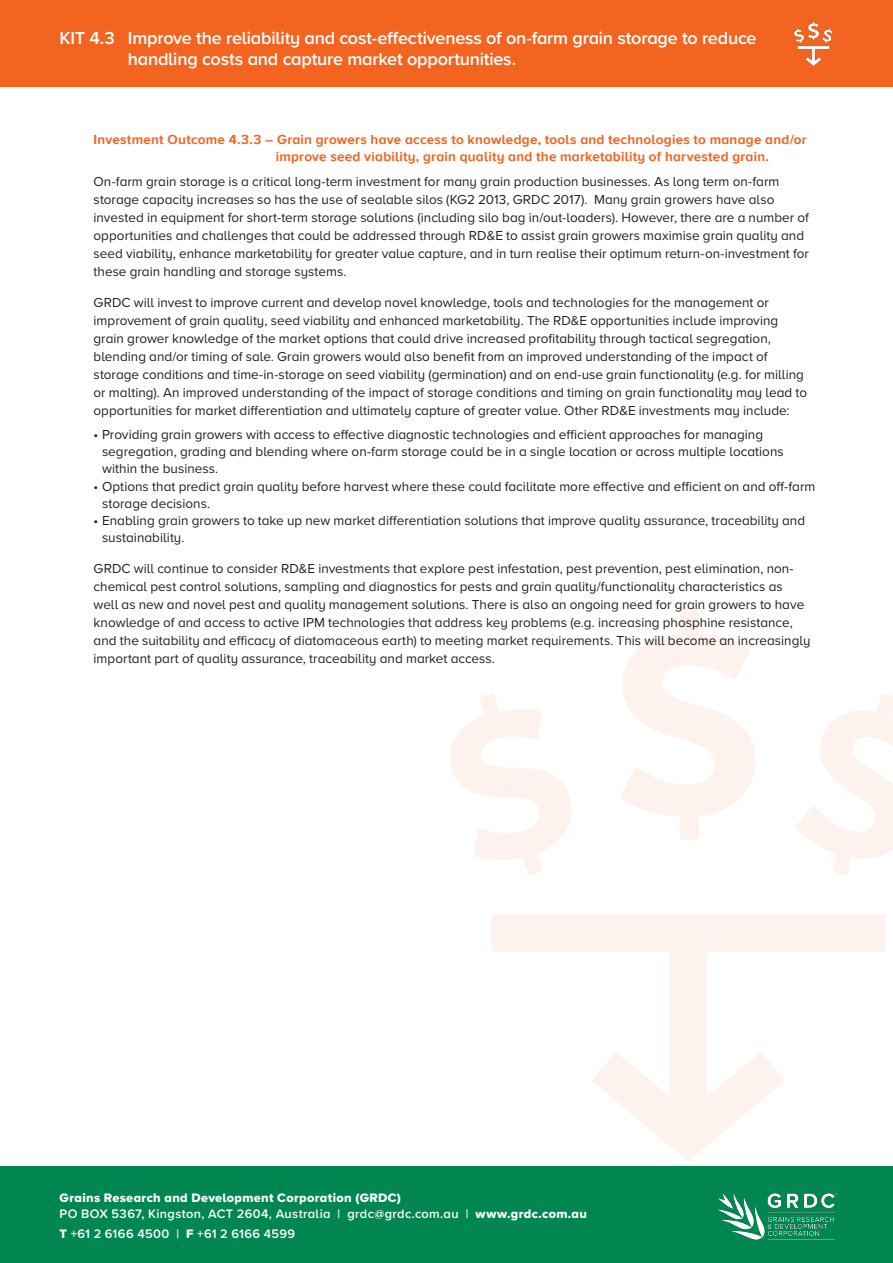
<style>
.page{position:relative;width:893px;height:1263px;background:#fff}
.page>*{position:absolute;margin:0;border:0;box-sizing:border-box;transform-origin:0 0}
.Banner_body_text{font:600 18px "Proxima Nova A";letter-spacing:-.015em;color:#fff}
.Body_text{font:13.5px/18px "Proxima Nova A";color:#231f20}
.Text_heading_2_-_col{font:700 13.5px/16.5px "Proxima Nova AW01";letter-spacing:.02em;color:#f36421}
.t1{font:600 12.75px "Proxima Nova A";letter-spacing:.03em;color:#fff}
.t2{font:12.75px "Proxima Nova A Extrabld";letter-spacing:.025em;color:#fff}
.s1{font-family:"Proxima Nova A Extrabld";font-weight:400}
</style>
<div class="page">
<div style="left:0;top:1166px;width:893px;height:97px;background:#008751"></div>
<img style="left:717px;top:1193px;width:120px;height:47px">
<div style="left:0;top:0;width:893px;height:86px;background:#f36421"></div>
<img style="left:794px;top:21px;width:39px;height:45px">
<p class="Banner_body_text" style="left:60px;top:24px;width:698px">KIT 4.3 Improve the reliability and cost-effectiveness of on-farm grain storage to reduce</p>
<p class="Banner_body_text" style="left:128px;top:46px;width:390px">handling costs and capture market opportunities.</p>
<p class="Text_heading_2_-_col" style="left:276px;top:131px;width:532px;text-indent:-182px">Investment Outcome 4.3.3 – Grain growers have access to knowledge, tools and technologies to manage and/or improve seed viability, grain quality and the marketability of harvested grain.</p>
<p class="Body_text" style="left:94px;top:172px;width:717px">On-farm grain storage is a critical long-term investment for many grain production businesses. As long term on-farm storage capacity increases so has the use of sealable silos (KG2 2013, GRDC 2017). Many grain growers have also invested in equipment for short-term storage solutions (including silo bag in/out-loaders). However, there are a number of opportunities and challenges that could be addressed through RD&amp;E to assist grain growers maximise grain quality and seed viability, enhance marketability for greater value capture, and in turn realise their optimum return-on-investment for these grain handling and storage systems.</p>
<p class="Body_text" style="left:94px;top:292px;width:715px">GRDC will invest to improve current and develop novel knowledge, tools and technologies for the management or improvement of grain quality, seed viability and enhanced marketability. The RD&amp;E opportunities include improving grain grower knowledge of the market options that could drive increased profitability through tactical segregation, blending and/or timing of sale. Grain growers would also benefit from an improved understanding of the impact of storage conditions and time-in-storage on seed viability (germination) and on end-use grain functionality (e.g. for milling or malting). An improved understanding of the impact of storage conditions and timing on grain functionality may lead to opportunities for market differentiation and ultimately capture of greater value. Other RD&amp;E investments may include:</p>
<p class="Body_text" style="left:102px;top:425px;width:683px;line-height:17.2px;text-indent:-9px">• Providing grain growers with access to effective diagnostic technologies and efficient approaches for managing segregation, grading and blending where on-farm storage could be in a single location or across multiple locations within the business.</p>
<p class="Body_text" style="left:102px;top:477px;width:715px;line-height:17.2px;text-indent:-9px">• Options that predict grain quality before harvest where these could facilitate more effective and efficient on and off-farm storage decisions.</p>
<p class="Body_text" style="left:102px;top:511px;width:705px;line-height:17.2px;text-indent:-9px">• Enabling grain growers to take up new market differentiation solutions that improve quality assurance, traceability and sustainability.</p>
<p class="Body_text" style="left:94px;top:559px;width:718px">GRDC will continue to consider RD&amp;E investments that explore pest infestation, pest prevention, pest elimination, non&shy;chemical pest control solutions, sampling and diagnostics for pests and grain quality/functionality characteristics as well as new and novel pest and quality management solutions. There is also an ongoing need for grain growers to have knowledge of and access to active IPM technologies that address key problems (e.g. increasing phosphine resistance, and the suitability and efficacy of diatomaceous earth) to meeting market requirements. This will become an increasingly important part of quality assurance, traceability and market access.</p>
<p class="t2" style="left:60px;top:1188px;width:343px">Grains Research and Development Corporation (GRDC)</p>
<p class="t1" style="left:60px;top:1204px;width:529px">PO BOX 5367, Kingston, ACT 2604, Australia | grdc@grdc.com.au | <span class="s1">www.grdc.com.au</span></p>
<p class="t1" style="left:60px;top:1224px;width:237px"><span class="s1">T</span> +61 2 6166 4500 | <span class="s1">F</span> +61 2 6166 4599</p>
</div>
